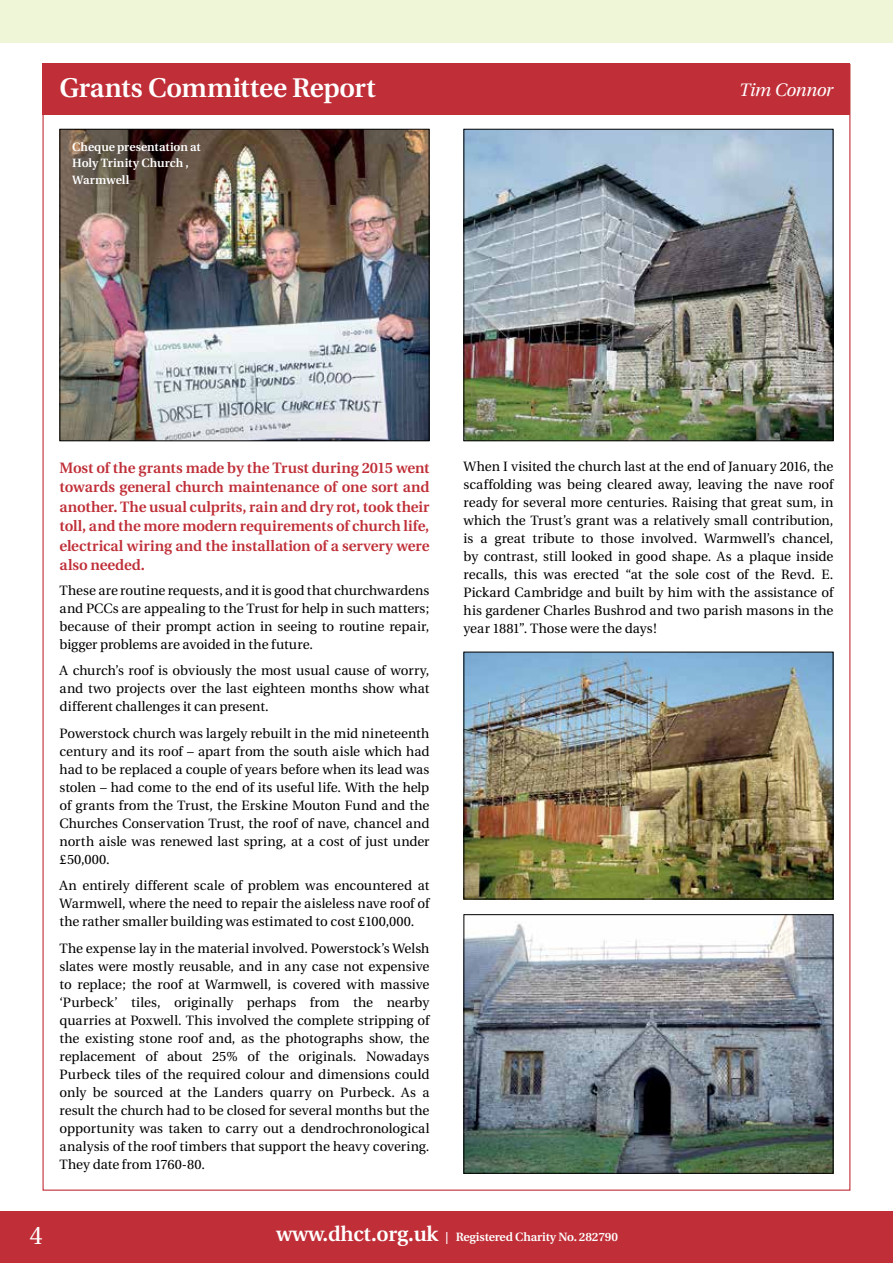
<style>
.page{position:relative;width:893px;height:1263px;background:#fff}
.page>*{position:absolute;margin:0;border:0;box-sizing:border-box;transform-origin:0 0}
.t1{font:600 27px "Utopia";letter-spacing:-.01em;color:#fff}
.t2{font:25.5px "Utopia";color:#fff}
.t3{font:italic 18px "Utopia";letter-spacing:-.03em;color:#fff}
.t4{font:600 15px/19.5px "Utopia";color:#c02f38;text-align:justify}
.t5{font:13.5px/18px "Utopia";color:#000;text-align:justify}
.t6{font:600 12px/16.5px "Utopia";letter-spacing:-.01em;color:#fff}
.s1{font-size:21px}
</style>
<div class="page">
<div style="left:0;top:1212px;width:893px;height:51px;background:#c02f38"></div>
<div style="left:0;top:0;width:893px;height:43px;background:#eff5d7"></div>
<div style="left:43px;top:64px;width:807px;height:51px;background:#c02f38"></div>
<img style="left:62px;top:131px;width:365px;height:308px">
<div style="left:60px;top:129px;width:369px;height:312px;border:1px solid #000"></div>
<img style="left:465px;top:131px;width:366px;height:308px">
<div style="left:463px;top:129px;width:370px;height:312px;border:1px solid #000"></div>
<img style="left:465px;top:654px;width:366px;height:243px">
<div style="left:463px;top:652px;width:370px;height:247px;border:1px solid #000"></div>
<img style="left:465px;top:916px;width:366px;height:256px">
<div style="left:463px;top:914px;width:370px;height:260px;border:1px solid #000"></div>
<h1 class="t1" style="left:60px;top:72px;width:318px">Grants Committee Report</h1>
<h3 class="t3" style="left:739px;top:80px;width:96px">Tim Connor</h3>
<p class="t6" style="left:72px;top:138px;width:130px">Cheque presentation at<br>Holy Trinity Church ,<br>Warmwell</p>
<p class="t4" style="left:60px;top:458px;width:371px">Most of the grants made by the Trust during 2015 went towards general church maintenance of one sort and another. The usual culprits, rain and dry rot, took their toll, and the more modern requirements of church life, electrical wiring and the installation of a servery were also needed.</p>
<p class="t5" style="left:60px;top:581px;width:371px">These are routine requests, and it is good that churchwardens and PCCs are appealing to the Trust for help in such matters; because of their prompt action in seeing to routine repair, bigger problems are avoided in the future.</p>
<p class="t5" style="left:60px;top:662px;width:371px">A church’s roof is obviously the most usual cause of worry, and two projects over the last eighteen months show what different challenges it can present.</p>
<p class="t5" style="left:60px;top:724px;width:371px">Powerstock church was largely rebuilt in the mid nineteenth century and its roof – apart from the south aisle which had had to be replaced a couple of years before when its lead was stolen – had come to the end of its useful life. With the help of grants from the Trust, the Erskine Mouton Fund and the Churches Conservation Trust, the roof of nave, chancel and north aisle was renewed last spring, at a cost of just under £50,000.</p>
<p class="t5" style="left:60px;top:877px;width:371px">An entirely different scale of problem was encountered at Warmwell, where the need to repair the aisleless nave roof of the rather smaller building was estimated to cost £100,000.</p>
<p class="t5" style="left:60px;top:939px;width:371px">The expense lay in the material involved. Powerstock’s Welsh slates were mostly reusable, and in any case not expensive to replace; the roof at Warmwell, is covered with massive ‘Purbeck’ tiles, originally perhaps from the nearby quarries at Poxwell. This involved the complete stripping of the existing stone roof and, as the photographs show, the replacement of about 25% of the originals. Nowadays Purbeck tiles of the required colour and dimensions could only be sourced at the Landers quarry on Purbeck. As a result the church had to be closed for several months but the opportunity was taken to carry out a dendrochronological analysis of the roof timbers that support the heavy covering.<br>They date from 1760-80.</p>
<p class="t5" style="left:463px;top:458px;width:371px">When I visited the church last at the end of January 2016, the scaffolding was being cleared away, leaving the nave roof ready for several more centuries. Raising that great sum, in which the Trust’s grant was a relatively small contribution, is a great tribute to those involved. Warmwell’s chancel, by contrast, still looked in good shape. As a plaque inside recalls, this was erected “at the sole cost of the Revd. E.<br>Pickard Cambridge and built by him with the assistance of his gardener Charles Bushrod and two parish masons in the year 1881”. Those were the days!</p>
<h2 class="t2" style="left:29px;top:1221px;width:15px">4</h2>
<p class="t6" style="left:276px;top:1229px;width:343px"><span class="s1">www.dhct.org.uk</span> | Registered Charity No. 282790</p>
</div>
